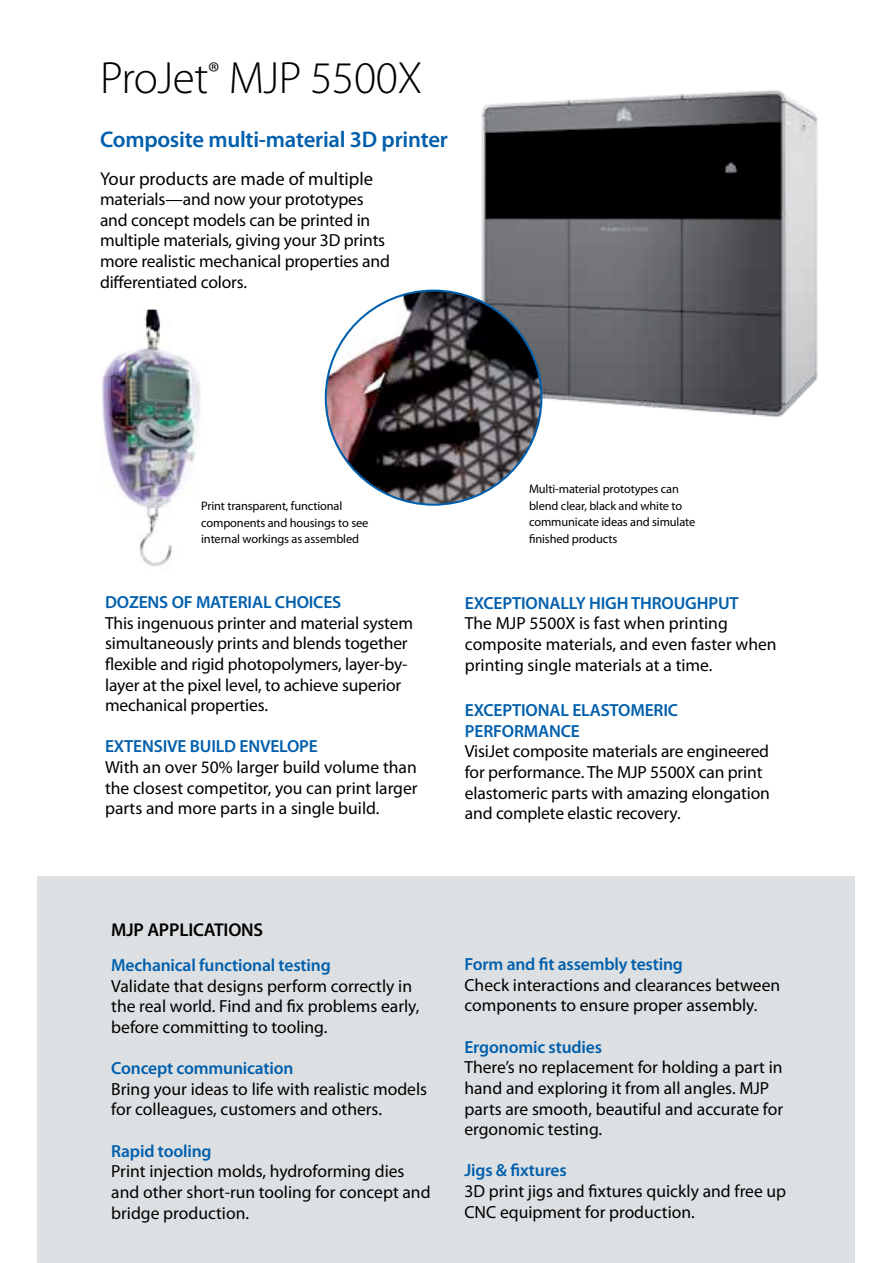
<style>
.page{position:relative;width:893px;height:1263px;background:#fff}
.page>*{position:absolute;margin:0;border:0;box-sizing:border-box;transform-origin:0 0}
.t1{font:300 45.45px "Myriad Pro";letter-spacing:-.01em;color:#000}
.t2{font:600 22.65px "Myriad Pro";letter-spacing:-.01em;color:#005fad}
.t3{font:18.6px "Myriad Pro";color:#000}
.t4{font:600 18.6px "Myriad Pro";letter-spacing:-.01em;color:#000}
.t5{font:17.55px/20.7px "Myriad Pro";color:#000}
.t6{font:600 17.55px/20.7px "Myriad Pro";letter-spacing:-.01em;color:#005fad}
.t7{font:12.45px/16.5px "Myriad Pro";letter-spacing:-.01em;color:#000}
</style>
<div class="page">
<div style="left:38px;top:877px;width:817px;height:386px;background:#dde0e2"></div>
<img style="left:335px;top:90px;width:483px;height:357px">
<img style="left:101px;top:310px;width:99px;height:259px">
<img style="left:101px;top:310px;width:35px;height:66px">
<img style="left:327px;top:291px;width:185px;height:154px">
<img style="left:326px;top:291px;width:215px;height:214px;border-radius:50%">
<h1 class="t1" style="left:100px;top:60px;width:324px">ProJet<sup>®</sup> MJP 5500X</h1>
<p class="t2" style="left:100px;top:131px;width:349px">Composite multi-material 3D printer</p>
<p class="t3" style="left:100px;top:171px;width:275px">Your products are made of multiple</p>
<p class="t5" style="left:100px;top:190px;width:291px">materials—and now your prototypes and concept models can be printed in multiple materials, giving your 3D prints more realistic mechanical properties and differentiated colors.</p>
<p class="t7" style="left:201px;top:499px;width:169px">Print transparent, functional components and housings to see internal workings as assembled</p>
<p class="t6" style="left:105px;top:593px;width:238px">DOZENS OF MATERIAL CHOICES</p>
<p class="t5" style="left:105px;top:614px;width:309px">This ingenuous printer and material system simultaneously prints and blends together flexible and rigid photopolymers, layer-by&shy;layer at the pixel level, to achieve superior mechanical properties.</p>
<p class="t6" style="left:105px;top:737px;width:214px">EXTENSIVE BUILD ENVELOPE</p>
<p class="t5" style="left:105px;top:758px;width:314px;text-align:justify">With an over 50% larger build volume than the closest competitor, you can print larger parts and more parts in a single build.</p>
<p class="t7" style="left:529px;top:481px;width:168px">Multi-material prototypes can blend clear, black and white to communicate ideas and simulate finished products</p>
<p class="t6" style="left:465px;top:594px;width:275px">EXCEPTIONALLY HIGH THROUGHPUT</p>
<p class="t5" style="left:465px;top:614px;width:313px">The MJP 5500X is fast when printing composite materials, and even faster when printing single materials at a time.</p>
<p class="t6" style="left:465px;top:701px;width:215px">EXCEPTIONAL ELASTOMERIC<br>PERFORMANCE</p>
<p class="t5" style="left:465px;top:742px;width:307px">VisiJet composite materials are engineered for performance. The MJP 5500X can print elastomeric parts with amazing elongation and complete elastic recovery.</p>
<p class="t4" style="left:111px;top:923px;width:153px">MJP APPLICATIONS</p>
<p class="t6" style="left:111px;top:956px;width:221px">Mechanical functional testing</p>
<p class="t5" style="left:111px;top:977px;width:310px">Validate that designs perform correctly in the real world. Find and fix problems early, before committing to tooling.</p>
<p class="t6" style="left:111px;top:1059px;width:184px">Concept communication</p>
<p class="t5" style="left:111px;top:1080px;width:317px">Bring your ideas to life with realistic models for colleagues, customers and others.</p>
<p class="t6" style="left:111px;top:1142px;width:102px">Rapid tooling</p>
<p class="t5" style="left:111px;top:1162px;width:321px">Print injection molds, hydroforming dies and other short-run tooling for concept and bridge production.</p>
<p class="t6" style="left:464px;top:955px;width:220px">Form and fit assembly testing</p>
<p class="t5" style="left:464px;top:976px;width:317px">Check interactions and clearances between components to ensure proper assembly.</p>
<p class="t6" style="left:464px;top:1038px;width:139px">Ergonomic studies</p>
<p class="t5" style="left:464px;top:1058px;width:320px">There’s no replacement for holding a part in hand and exploring it from all angles. MJP parts are smooth, beautiful and accurate for ergonomic testing.</p>
<p class="t6" style="left:464px;top:1161px;width:104px">Jigs &amp; fixtures</p>
<p class="t5" style="left:464px;top:1182px;width:323px">3D print jigs and fixtures quickly and free up<br>CNC equipment for production.</p>
</div>
